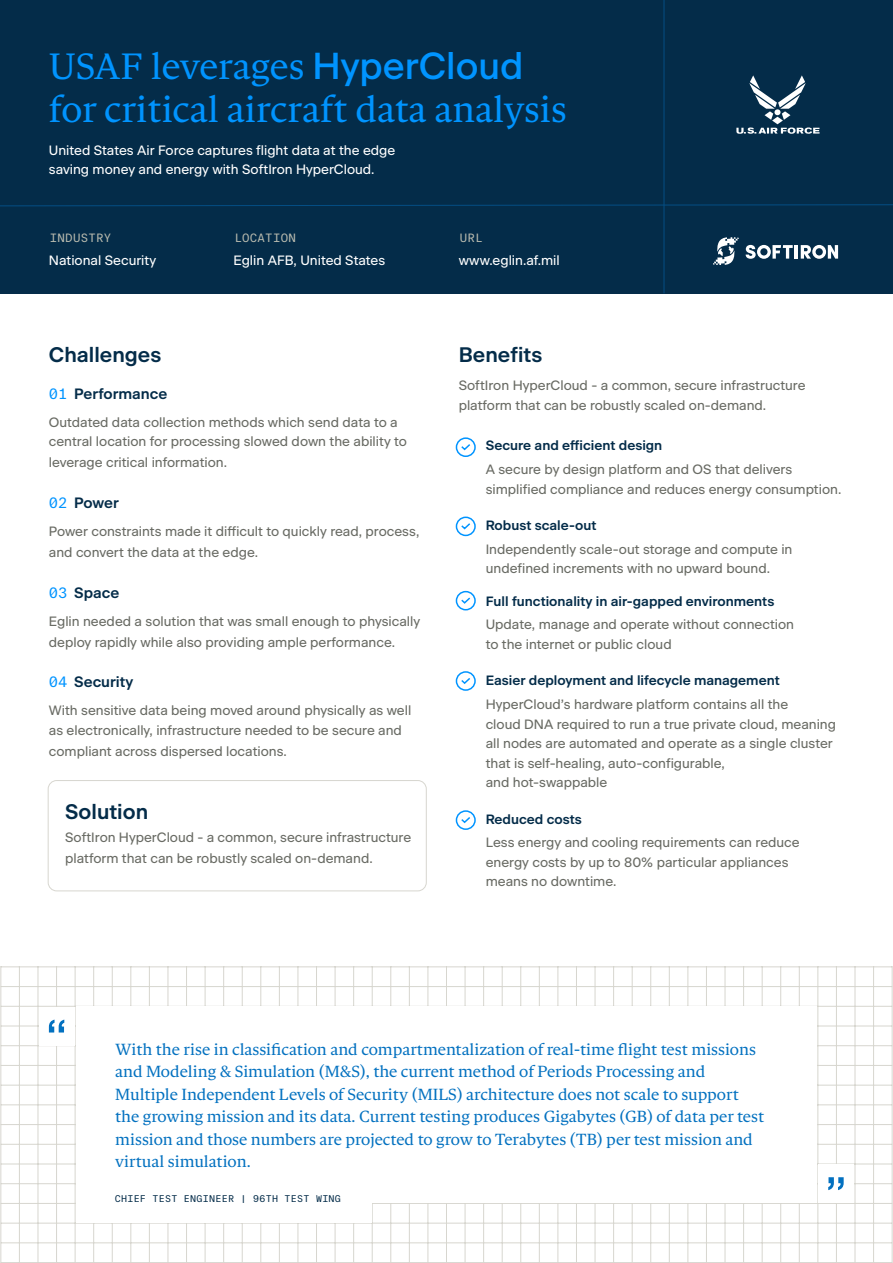
<style>
.page{position:relative;width:893px;height:1263px;background:#fff}
.page>*{position:absolute;margin:0;border:0;box-sizing:border-box;transform-origin:0 0}
.Body{font:37.5px/43.5px "Gothia Serif Text";letter-spacing:-.005em;color:#0094ff}
.t1{font:600 21px "Beausite Classic";color:#042c49}
.t2{font:16.5px/22.5px "Gothia Serif Text";letter-spacing:-.005em;color:#0371c0}
.Title_-_Smalll{font:600 15px "Beausite Classic";color:#042c49}
.Body__New{font:13.5px/19.5px "Beausite Classic";color:#696b64}
.t3{font:600 13.5px "Beausite Classic";color:#042c49}
.Body-2{font:13.5px/19.5px "Beausite Classic";color:#fff}
.Body_-_Small{font:13.5px "Beausite Classic";color:#fff}
.All_caps{font:12px "FT System Mono";letter-spacing:.025em;color:#b9bbaf}
.All_caps-2{font:9.75px "FT System Mono";letter-spacing:.025em;color:#042c49}
.s1{font-family:"Beausite Classic";font-weight:500}
.s2{font-family:"FT System Mono";font-weight:400;color:#0094ff}
.s3{font-weight:400;color:#0460a2}
.s4{color:#fff}
</style>
<div class="page">
<div style="left:48px;top:780px;width:379px;height:111px;border:1px solid #d7d6cf;border-radius:9px"></div>
<svg style="left:0;top:966px;width:893px;height:297px"></svg>
<div style="left:0;top:0;width:893px;height:293px;background:#042c49"></div>
<svg style="left:0;top:204px;width:893px;height:3px"></svg>
<div style="left:456px;top:437px;width:20px;height:20px;border:2px solid #0094ff;border-radius:50%"></div>
<svg style="left:461px;top:444px;width:10px;height:7px"></svg>
<svg style="left:456px;top:517px;width:19px;height:18px"></svg>
<div style="left:456px;top:516px;width:20px;height:20px;border:2px solid #0094ff;border-radius:50%"></div>
<svg style="left:460px;top:522px;width:11px;height:8px"></svg>
<div style="left:456px;top:591px;width:20px;height:19px;border:2px solid #0094ff;border-radius:50%"></div>
<svg style="left:461px;top:597px;width:10px;height:7px"></svg>
<svg style="left:456px;top:672px;width:19px;height:18px"></svg>
<div style="left:456px;top:671px;width:20px;height:20px;border:2px solid #0094ff;border-radius:50%"></div>
<svg style="left:460px;top:677px;width:11px;height:8px"></svg>
<svg style="left:456px;top:811px;width:19px;height:18px"></svg>
<div style="left:456px;top:810px;width:20px;height:20px;border:2px solid #0094ff;border-radius:50%"></div>
<svg style="left:460px;top:816px;width:11px;height:8px"></svg>
<svg style="left:736px;top:75px;width:83px;height:59px"></svg>
<hr style="left:664px;top:0;width:1px;height:293px;background:#054e84">
<svg style="left:746px;top:245px;width:47px;height:14px"></svg>
<hr style="left:794px;top:245px;width:4px;height:14px;background:#fff">
<svg style="left:801px;top:245px;width:37px;height:14px"></svg>
<svg style="left:713px;top:237px;width:26px;height:28px"></svg>
<div style="left:76px;top:1007px;width:740px;height:196px;background:#fff"></div>
<div style="left:39px;top:1007px;width:35px;height:38px;background:#fff"></div>
<svg style="left:49px;top:1019px;width:15px;height:13px"></svg>
<div style="left:818px;top:1164px;width:36px;height:39px;background:#fff"></div>
<svg style="left:828px;top:1177px;width:16px;height:13px"></svg>
<div style="left:76px;top:1200px;width:296px;height:22px;background:#fff"></div>
<p class="Body" style="left:49px;top:45px;width:519px">USAF leverages <span class="s1">HyperCloud </span>for critical aircraft data analysis</p>
<p class="Body-2" style="left:49px;top:139px;width:348px">United States Air Force captures flight data at the edge saving money and energy with SoftIron HyperCloud.</p>
<p class="All_caps" style="left:50px;top:229px;width:63px">INDUSTRY</p>
<p class="All_caps" style="left:234px;top:229px;width:63px">LOCATION</p>
<p class="All_caps" style="left:460px;top:229px;width:24px">URL</p>
<p class="Body_-_Small" style="left:49px;top:250px;width:109px">National Security</p>
<p class="Body_-_Small" style="left:233px;top:250px;width:153px">Eglin AFB, United States</p>
<p class="Body_-_Small" style="left:459px;top:250px;width:103px">www.eglin.af.mil</p>
<h2 class="t1" style="left:49px;top:339px;width:114px">Challenges</h2>
<p class="Title_-_Smalll" style="left:49px;top:382px;width:120px"><span class="s2">01</span> Performance</p>
<p class="Body__New" style="left:49px;top:411px;width:360px">Outdated data collection methods which send data to a central location for processing slowed down the ability to</p>
<p class="Body__New" style="left:49px;top:451px;width:180px">leverage critical information.</p>
<p class="Title_-_Smalll" style="left:49px;top:491px;width:72px"><span class="s2">02</span> Power</p>
<p class="Body__New" style="left:49px;top:519px;width:372px;line-height:21px">Power constraints made it difficult to quickly read, process, and convert the data at the edge.</p>
<p class="Title_-_Smalll" style="left:49px;top:581px;width:72px"><span class="s2">03</span> Space</p>
<p class="Body__New" style="left:49px;top:609px;width:373px;line-height:21px">Eglin needed a solution that was small enough to physically deploy rapidly while also providing ample performance.</p>
<p class="Title_-_Smalll" style="left:49px;top:671px;width:86px"><span class="s2">04</span> Security</p>
<p class="Body__New" style="left:49px;top:700px;width:364px">With sensitive data being moved around physically as well as electronically, infrastructure needed to be secure and</p>
<p class="Body__New" style="left:49px;top:740px;width:240px">compliant across dispersed locations.</p>
<h2 class="t1" style="left:65px;top:795px;width:85px">Solution</h2>
<p class="Body__New" style="left:65px;top:826px;width:348px;line-height:21px">SoftIron HyperCloud - a common, secure infrastructure platform that can be robustly scaled on-demand.</p>
<h2 class="t1" style="left:459px;top:339px;width:85px">Benefits</h2>
<p class="Body__New" style="left:459px;top:374px;width:348px">SoftIron HyperCloud - a common, secure infrastructure platform that can be robustly scaled on-demand.</p>
<p class="t3" style="left:459px;top:435px;width:205px"><span class="s3">•</span> Secure and efficient design</p>
<p class="Body__New" style="left:486px;top:458px;width:357px;text-indent:-27px"><span class="s4">•</span> A secure by design platform and OS that delivers simplified compliance and reduces energy consumption.</p>
<p class="t3" style="left:459px;top:515px;width:139px"><span class="s3">•</span> Robust scale-out</p>
<p class="Body__New" style="left:459px;top:538px;width:335px;text-align:center"><span class="s4">•</span> Independently scale-out storage and compute in undefined increments with no upward bound.</p>
<p class="t3" style="left:459px;top:591px;width:317px"><span class="s3">•</span> Full functionality in air-gapped environments</p>
<p class="Body__New" style="left:486px;top:614px;width:310px;text-indent:-27px"><span class="s4">•</span> Update, manage and operate without connection to the internet or public cloud</p>
<p class="t3" style="left:459px;top:670px;width:323px"><span class="s3">•</span> Easier deployment and lifecycle management</p>
<p class="Body__New" style="left:486px;top:693px;width:352px;text-indent:-27px"><span class="s4">•</span> HyperCloud’s hardware platform contains all the<br>cloud DNA required to run a true private cloud, meaning all nodes are automated and operate as a single cluster that is self-healing, auto-configurable,<br>and hot-swappable</p>
<p class="t3" style="left:459px;top:809px;width:125px"><span class="s3">•</span> Reduced costs</p>
<p class="Body__New" style="left:486px;top:832px;width:315px;text-indent:-27px"><span class="s4">•</span> Less energy and cooling requirements can reduce energy costs by up to 80% particular appliances means no downtime.</p>
<p class="t2" style="left:115px;top:1038px;width:650px">With the rise in classification and compartmentalization of real-time flight test missions and Modeling &amp; Simulation (M&amp;S), the current method of Periods Processing and Multiple Independent Levels of Security (MILS) architecture does not scale to support the growing mission and its data. Current testing produces Gigabytes (GB) of data per test mission and those numbers are projected to grow to Terabytes (TB) per test mission and virtual simulation.</p>
<p class="All_caps-2" style="left:115px;top:1191px;width:228px">CHIEF TEST ENGINEER | 96TH TEST WING</p>
</div>
